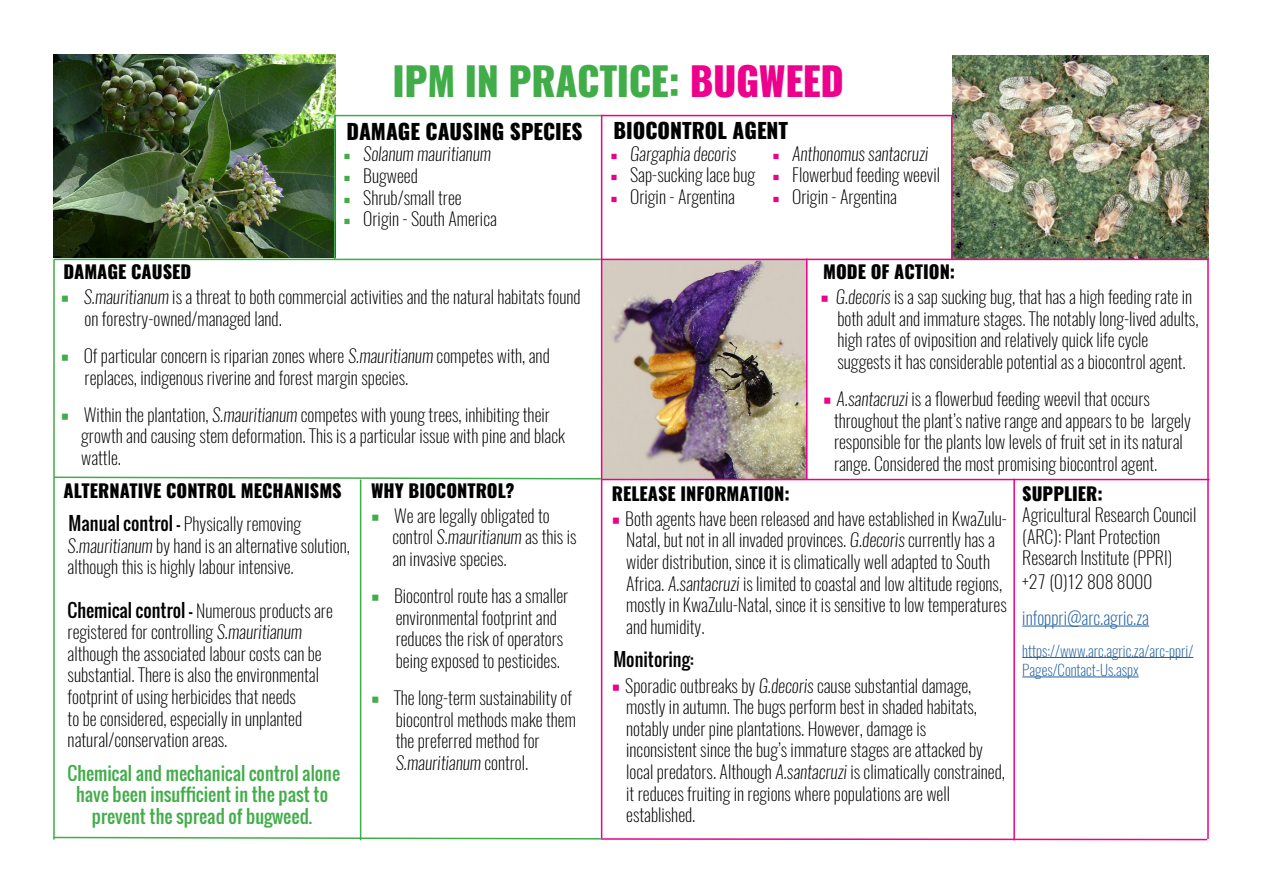
<style>
.page{position:relative;width:1263px;height:893px;background:#fff}
.page>*{position:absolute;margin:0;border:0;box-sizing:border-box;transform-origin:0 0}
.t1{font:800 39px "Oswald";letter-spacing:-.01em;color:#41ad49}
.t2{font:800 21px "Oswald";color:#000}
.t3{font:200 18px/21.6px "Oswald";color:#000}
.t4{font:800 18px/33.6px "Oswald";color:#000}
.t5{font:18px/21.6px "Oswald";color:#41ad49;text-align:center}
.t6{font:italic 200 18px "Oswald";color:#000}
.t7{font:200 18px "Oswald";color:#215e9e}
.t8{font:18px "Oswald";color:#000}
.t9{font:200 15px/19.5px "Oswald";color:#215e9e}
.s1{color:#ec008c}
.s2{font-family:"Minion Pro";font-weight:400;font-style:normal;color:#ec008c}
.s3{font-family:"Minion Pro";font-weight:400;color:#ec008c}
.s4{font-family:"Minion Pro";font-weight:400;font-style:normal;color:#41ad49}
.s5{font-family:"Minion Pro";font-weight:400;color:#41ad49}
.s6{font-family:"Minion Pro";font-weight:400;font-size:21px;color:#41ad49}
.s7{font-style:italic}
.s8{font-weight:400}
.s9{font-weight:200}
.s10{font-family:"Minion Pro";font-weight:400;font-size:21px;color:#ec008c}
</style>
<div class="page">
<img style="left:53px;top:54px;width:282px;height:204px">
<img style="left:602px;top:260px;width:204px;height:219px">
<img style="left:952px;top:56px;width:257px;height:203px">
<hr style="left:1022px;top:626px;width:127px;height:1px;background:#215e9e">
<hr style="left:1022px;top:657px;width:171px;height:1px;background:#215e9e">
<hr style="left:1022px;top:677px;width:117px;height:1px;background:#215e9e">
<hr style="left:601px;top:115px;width:1px;height:723px;background:#ec008c">
<hr style="left:601px;top:259px;width:608px;height:1px;background:#ec008c">
<hr style="left:601px;top:115px;width:351px;height:1px;background:#ec008c">
<hr style="left:806px;top:259px;width:1px;height:220px;background:#ec008c">
<hr style="left:601px;top:479px;width:608px;height:1px;background:#ec008c">
<hr style="left:1207px;top:259px;width:2px;height:580px;background:#ec008c">
<hr style="left:1013px;top:479px;width:2px;height:361px;background:#ec008c">
<hr style="left:54px;top:259px;width:547px;height:1px;background:#41ad49">
<hr style="left:334px;top:115px;width:1px;height:144px;background:#41ad49">
<hr style="left:53px;top:259px;width:2px;height:580px;background:#41ad49">
<svg style="left:53px;top:476px;width:548px;height:4px"></svg>
<hr style="left:360px;top:479px;width:1px;height:361px;background:#41ad49">
<hr style="left:334px;top:115px;width:267px;height:1px;background:#41ad49">
<svg style="left:53px;top:836px;width:1156px;height:5px"></svg>
<hr style="left:951px;top:116px;width:1px;height:143px;background:#ec008c">
<h1 class="t1" style="left:393px;top:53px;width:453px">IPM IN PRACTICE: <span class="s1">BUGWEED</span></h1>
<p class="t2" style="left:613px;top:116px;width:176px">BIOCONTROL AGENT</p>
<p class="t6" style="left:610px;top:141px;width:127px"><span class="s2">■</span> Gargaphia decoris</p>
<p class="t6" style="left:772px;top:141px;width:157px"><span class="s2">■</span> Anthonomus santacruzi</p>
<p class="t3" style="left:610px;top:164px;width:331px"><span class="s3">■</span> Sap-sucking lace bug <span class="s3">■</span> Flowerbud feeding weevil</p>
<p class="t3" style="left:610px;top:186px;width:126px"><span class="s3">■</span> Origin - Argentina</p>
<p class="t3" style="left:772px;top:186px;width:126px"><span class="s3">■</span> Origin - Argentina</p>
<p class="t2" style="left:347px;top:117px;width:238px">DAMAGE CAUSING SPECIES</p>
<p class="t6" style="left:344px;top:142px;width:149px"><span class="s4">■</span> Solanum mauritianum</p>
<p class="t3" style="left:344px;top:165px;width:76px"><span class="s5">■</span> Bugweed</p>
<p class="t3" style="left:344px;top:186px;width:120px"><span class="s5">■</span> Shrub/small tree</p>
<p class="t3" style="left:344px;top:208px;width:155px"><span class="s5">■</span> Origin - South America</p>
<p class="t4" style="left:64px;top:256px;width:129px">DAMAGE CAUSED</p>
<p class="t3" style="left:85px;top:286px;width:498px;text-indent:-24px"><span class="s6">■</span> <span class="s7">S.mauritianum</span> is a threat to both commercial activities and the natural habitats found on forestry-owned/managed land.</p>
<p class="t3" style="left:85px;top:345px;width:467px;text-indent:-24px"><span class="s6">■</span> Of particular concern is riparian zones where <span class="s7">S.mauritianum</span> competes with, and replaces, indigenous riverine and forest margin species.</p>
<p class="t3" style="left:81px;top:404px;width:485px;text-indent:-20px"><span class="s6">■</span> Within the plantation, <span class="s7">S.mauritianum</span> competes with young trees, inhibiting their growth and causing stem deformation. This is a particular issue with pine and black wattle.</p>
<p class="t4" style="left:64px;top:474px;width:280px">ALTERNATIVE CONTROL MECHANISMS<br><span class="s8">Manual control -</span> <span class="s9">Physically removing</span></p>
<p class="t3" style="left:68px;top:535px;width:284px"><span class="s7">S.mauritianum</span> by hand is an alternative solution, although this is highly labour intensive.</p>
<p class="t3" style="left:68px;top:599px;width:267px"><span class="s8">Chemical control -</span> Numerous products are registered for controlling <span class="s7">S.mauritianum </span>although the associated labour costs can be substantial. There is also the environmental footprint of using herbicides that needs<br>to be considered, especially in unplanted natural/conservation areas.</p>
<p class="t5" style="left:68px;top:762px;width:274px">Chemical and mechanical control alone have been insufficient in the past to prevent the spread of bugweed.</p>
<p class="t4" style="left:371px;top:474px;width:145px">WHY BIOCONTROL?</p>
<p class="t3" style="left:392px;top:505px;width:186px;text-indent:-21px"><span class="s6">■</span> We are legally obligated to control <span class="s7">S.mauritianum</span> as this is an invasive species.</p>
<p class="t3" style="left:396px;top:585px;width:174px;text-indent:-24px"><span class="s6">■</span> Biocontrol route has a smaller environmental footprint and reduces the risk of operators being exposed to pesticides.</p>
<p class="t3" style="left:396px;top:687px;width:182px;text-indent:-24px"><span class="s6">■</span> The long-term sustainability of biocontrol methods make them the preferred method for<br><span class="s7">S.mauritianum</span> control.</p>
<p class="t4" style="left:823px;top:256px;width:134px">MODE OF ACTION:</p>
<p class="t3" style="left:837px;top:286px;width:363px;text-indent:-17px"><span class="s10">■</span> <span class="s7">G.decoris</span> is a sap sucking bug, that has a high feeding rate in both adult and immature stages. The notably long-lived adults, high rates of oviposition and relatively quick life cycle suggests it has considerable potential as a biocontrol agent.</p>
<p class="t3" style="left:834px;top:388px;width:358px;text-indent:-11px"><span class="s10">■</span> <span class="s7">A.santacruzi</span> is a flowerbud feeding weevil that occurs throughout the plant’s native range and appears to be largely responsible for the plants low levels of fruit set in its natural range. Considered the most promising biocontrol agent.</p>
<p class="t4" style="left:1022px;top:477px;width:82px">SUPPLIER:</p>
<p class="t3" style="left:1022px;top:504px;width:176px">Agricultural Research Council (ARC): Plant Protection<br>Research Institute (PPRI)</p>
<p class="t3" style="left:1022px;top:571px;width:132px">+27 (0)12 808 8000</p>
<p class="t7" style="left:1022px;top:606px;width:128px">infoppri@arc.agric.za</p>
<p class="t9" style="left:1022px;top:641px;width:172px">https://www.arc.agric.za/arc-ppri/<br>Pages/Contact-Us.aspx</p>
<p class="t4" style="left:612px;top:477px;width:179px">RELEASE INFORMATION:</p>
<p class="t3" style="left:626px;top:508px;width:382px;text-indent:-14px"><span class="s10">■</span> Both agents have been released and have established in KwaZulu-Natal, but not in all invaded provinces. <span class="s7">G.decoris</span> currently has a wider distribution, since it is climatically well adapted to South Africa. <span class="s7">A.santacruzi</span> is limited to coastal and low altitude regions, mostly in KwaZulu-Natal, since it is sensitive to low temperatures and humidity.</p>
<p class="t8" style="left:613px;top:646px;width:82px">Monitoring:</p>
<p class="t3" style="left:626px;top:674px;width:380px;text-indent:-14px"><span class="s10">■</span> Sporadic outbreaks by <span class="s7">G.decoris</span> cause substantial damage, mostly in autumn. The bugs perform best in shaded habitats, notably under pine plantations. However, damage is<br>inconsistent since the bug’s immature stages are attacked by local predators. Although <span class="s7">A.santacruzi</span> is climatically constrained, it reduces fruiting in regions where populations are well established.</p>
</div>
